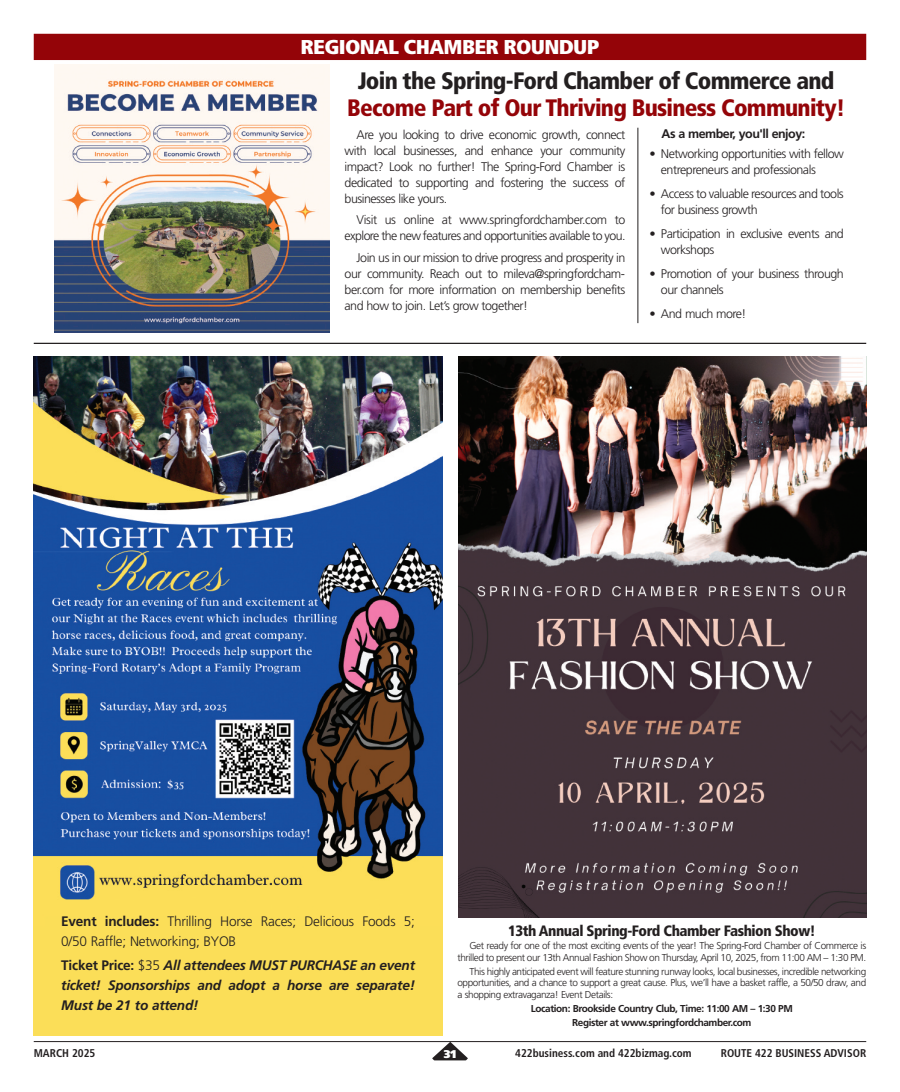
<style>
.page{position:relative;width:900px;height:1092px;background:#fff}
.page>*{position:absolute;margin:0;border:0;box-sizing:border-box;transform-origin:0 0}
.t1{font:900 condensed 23.75px "Frutiger";letter-spacing:-.03em;color:#940408}
.t2{font:900 condensed 23.75px "Frutiger";letter-spacing:-.03em;color:#231f20}
.t3{font:900 condensed 20px "Frutiger";letter-spacing:-.03em;color:#fff;scale:1.1 1}
.t4{font:900 condensed 15px "Frutiger";letter-spacing:-.03em;color:#231f20}
.t5{font:italic 700 13.75px/20px "Frutiger";letter-spacing:-.015em;color:#231f20;text-align:justify}
.t6{font:300 13.75px/20px "Frutiger";letter-spacing:-.015em;color:#231f20}
.t7{font:300 12.5px/16.1px "Frutiger";letter-spacing:-.04em;color:#231f20}
.t8{font:700 12.5px "Frutiger";letter-spacing:-.04em;color:#231f20}
.t9{font:700 condensed 11.25px "Frutiger";color:#231f20}
.t10{font:900 11.25px "Frutiger";color:#fff}
.t11{font:300 10px/11.2px "Frutiger";letter-spacing:-.04em;color:#231f20;text-align:right}
.t12{font:700 10px/14.4px "Frutiger";letter-spacing:-.04em;color:#231f20;text-align:center}
.s1{font-weight:700}
.s2{font-style:normal}
.s3{font-weight:300;font-style:normal}
</style>
<div class="page">
<hr style="left:34px;top:1041px;width:832px;height:1px;background:#231f20">
<svg style="left:432px;top:1041px;width:36px;height:19px"></svg>
<div style="left:34px;top:34px;width:832px;height:26px;background:#940408"></div>
<img style="left:54px;top:65px;width:275px;height:267px">
<img style="left:34px;top:357px;width:408px;height:677px">
<img style="left:458px;top:356px;width:408px;height:561px">
<hr style="left:34px;top:342px;width:832px;height:2px;background:#231f20">
<hr style="left:638px;top:128px;width:1px;height:195px;background:#231f20">
<h2 class="t3" style="left:300px;top:39px;width:273px">REGIONAL CHAMBER ROUNDUP</h2>
<h1 class="t2" style="left:358px;top:71px;width:478px">Join the Spring-Ford Chamber of Commerce and</h1>
<h1 class="t1" style="left:347px;top:98px;width:500px">Become Part of Our Thriving Business Community!</h1>
<p class="t7" style="left:345px;top:127px;width:282px;text-align:justify;text-indent:12px">Are you looking to drive economic growth, connect with local businesses, and enhance your community impact? Look no further! The Spring-Ford Chamber is dedicated to supporting and fostering the success of businesses like yours.</p>
<p class="t7" style="left:345px;top:213px;width:282px;text-align:right">Visit us online at www.springfordchamber.com to explore the new features and opportunities available to you.</p>
<p class="t7" style="left:345px;top:250px;width:282px;text-align:justify;text-indent:12px">Join us in our mission to drive progress and prosperity in our community. Reach out to mileva@springfordcham&shy;ber.com for more information on membership benefits and how to join. Let’s grow together!</p>
<p class="t8" style="left:661px;top:129px;width:145px">As a member, you'll enjoy:</p>
<p class="t7" style="left:661px;top:146px;width:184px;text-indent:-11px">• Networking opportunities with fellow entrepreneurs and professionals</p>
<p class="t7" style="left:661px;top:186px;width:184px;text-indent:-11px">• Access to valuable resources and tools for business growth</p>
<p class="t7" style="left:661px;top:226px;width:184px;text-indent:-11px">• Participation in exclusive events and workshops</p>
<p class="t7" style="left:661px;top:266px;width:184px;text-indent:-11px">• Promotion of your business through our channels</p>
<p class="t7" style="left:649px;top:306px;width:99px">• And much more!</p>
<p class="t6" style="left:61px;top:912px;width:355px"><span class="s1">Event includes:</span> Thrilling Horse Races; Delicious Foods 5;<br>0/50 Raffle; Networking; BYOB</p>
<p class="t5" style="left:61px;top:955px;width:355px"><span class="s2">Ticket Price:</span> <span class="s3">$35</span> All attendees MUST PURCHASE an event ticket! Sponsorships and adopt a horse are separate!<br>Must be 21 to attend!</p>
<p class="t4" style="left:508px;top:924px;width:309px">13th Annual Spring-Ford Chamber Fashion Show!</p>
<p class="t11" style="left:457px;top:940px;width:410px">Get ready for one of the most exciting events of the year! The Spring-Ford Chamber of Commerce is thrilled to present our 13th Annual Fashion Show on Thursday, April 10, 2025, from 11:00 AM – 1:30 PM.</p>
<p class="t11" style="left:457px;top:966px;width:410px;text-align:justify;text-indent:12px">This highly anticipated event will feature stunning runway looks, local businesses, incredible networking opportunities, and a chance to support a great cause. Plus, we’ll have a basket raffle, a 50/50 draw, and a shopping extravaganza! Event Details:</p>
<p class="t12" style="left:531px;top:1001px;width:263px">Location: Brookside Country Club, Time: 11:00 AM – 1:30 PM<br>Register at www.springfordchamber.com</p>
<p class="t9" style="left:34px;top:1048px;width:63px">MARCH 2025</p>
<p class="t10" style="left:444px;top:1049px;width:14px">31</p>
<p class="t9" style="left:515px;top:1048px;width:178px">422business.com and 422bizmag.com</p>
<p class="t9" style="left:721px;top:1048px;width:147px">ROUTE 422 BUSINESS ADVISOR</p>
</div>
